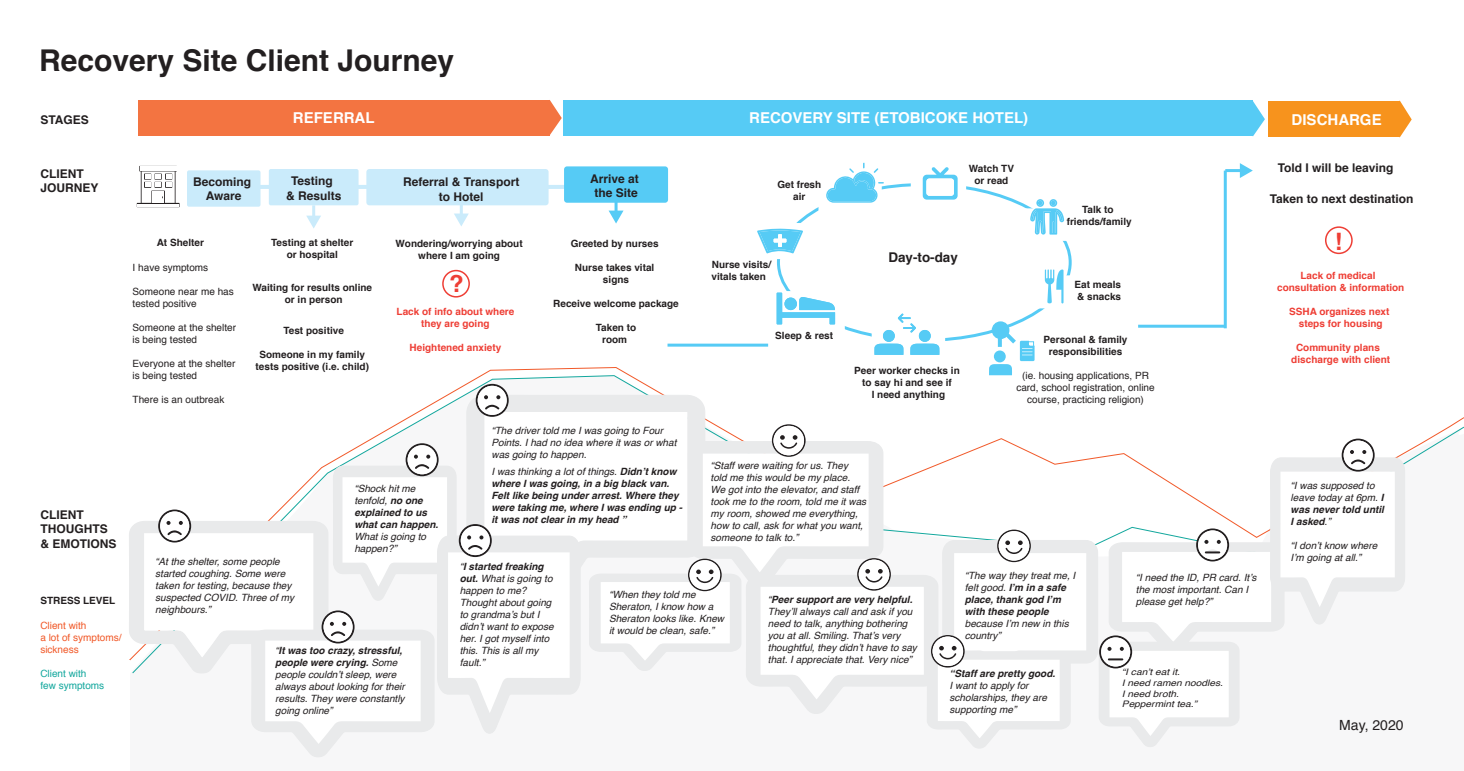
<style>
.page{position:relative;width:1464px;height:771px;background:#fff}
.page>*{position:absolute;margin:0;border:0;box-sizing:border-box;transform-origin:0 0}
.t1{font:700 30px "Helvetica";color:#231f20}
.t2{font:700 24px "Helvetica";color:#ee3e35}
.t3{font:700 22px "Helvetica";color:#f2f3f4}
.t4{font:700 15px "Helvetica";color:#fff}
.t5{font:14px "Helvetica";color:#231f20}
.t6{font:700 13.4px "Helvetica";color:#231f20}
.t7{font:700 12px/14.4px "Helvetica";color:#231f20;text-align:center}
.t8{font:italic 10px/12px "Helvetica";color:#231f20}
.t9{font:700 10px/12px "Helvetica";color:#231f20;text-align:center}
.t10{font:italic 700 10px/12px "Helvetica";color:#231f20}
.t11{font:10px/12px "Helvetica";color:#231f20}
.t12{font:700 10px/12px "Helvetica";color:#ee3e35;text-align:center}
.t13{font:10px/12px "Helvetica";color:#f15929}
.t14{font:10px/12px "Helvetica";color:#12a79d}
.t15{font:italic 9px/10.8px "Helvetica";color:#231f20;scale:1.13 1}
.s1{font-weight:400}
.s2{font-weight:700}
</style>
<div class="page">
<div style="left:187px;top:170px;width:73px;height:37px;background:#caebfb;border-radius:2px"></div>
<hr style="left:249px;top:185px;width:416px;height:4px;background:#caebfb">
<div style="left:564px;top:166px;width:104px;height:37px;background:#56cbf5;border-radius:3px"></div>
<div style="left:269px;top:169px;width:90px;height:36px;background:#caebfb;border-radius:2px"></div>
<div style="left:366px;top:169px;width:183px;height:36px;background:#caebfb;border-radius:3px"></div>
<div style="left:139px;top:100px;width:411px;height:35px;background:#f37441"></div>
<div style="left:563px;top:100px;width:690px;height:35px;background:#56cbf5"></div>
<svg style="left:137px;top:166px;width:43px;height:41px"></svg>
<svg style="left:550px;top:100px;width:12px;height:35px"></svg>
<div style="left:1268px;top:101px;width:132px;height:36px;background:#f7931d"></div>
<svg style="left:1399px;top:100px;width:13px;height:38px"></svg>
<svg style="left:1253px;top:101px;width:12px;height:35px"></svg>
<hr style="left:667px;top:344px;width:101px;height:3px;background:#56cbf5">
<hr style="left:1138px;top:325px;width:87px;height:3px;background:#56cbf5">
<svg style="left:826px;top:163px;width:58px;height:40px"></svg>
<svg style="left:874px;top:313px;width:65px;height:42px"></svg>
<svg style="left:1045px;top:269px;width:18px;height:35px"></svg>
<svg style="left:923px;top:167px;width:35px;height:33px"></svg>
<svg style="left:1030px;top:199px;width:34px;height:36px"></svg>
<svg style="left:777px;top:293px;width:58px;height:31px"></svg>
<div style="left:784px;top:297px;width:13px;height:13px;background:#56cbf5;border-radius:50%"></div>
<div style="left:1325px;top:226px;width:28px;height:28px;border:2px solid #ee3e35;border-radius:50%"></div>
<div style="left:442px;top:270px;width:28px;height:27px;border:2px solid #ee3e35;border-radius:50%"></div>
<svg style="left:129px;top:384px;width:1276px;height:374px"></svg>
<hr style="left:1224px;top:171px;width:3px;height:157px;background:#56cbf5">
<svg style="left:757px;top:229px;width:46px;height:24px"></svg>
<div style="left:992px;top:321px;width:17px;height:18px;background:#56cbf5;border-radius:50%"></div>
<svg style="left:989px;top:327px;width:45px;height:48px"></svg>
<svg style="left:306px;top:205px;width:15px;height:24px"></svg>
<svg style="left:454px;top:205px;width:15px;height:21px"></svg>
<svg style="left:609px;top:202px;width:14px;height:21px"></svg>
<hr style="left:1225px;top:169px;width:17px;height:3px;background:#56cbf5">
<svg style="left:1240px;top:163px;width:13px;height:15px"></svg>
<h1 class="t1" style="left:39px;top:37px;width:417px">Recovery Site Client Journey</h1>
<p class="t7" style="left:40px;top:113px;width:50px">STAGES</p>
<h3 class="t4" style="left:749px;top:106px;width:280px">RECOVERY SITE (ETOBICOKE HOTEL)</h3>
<h3 class="t4" style="left:293px;top:106px;width:83px">REFERRAL</h3>
<p class="t7" style="left:40px;top:167px;width:60px;text-align:left">CLIENT<br>JOURNEY</p>
<p class="t7" style="left:193px;top:175px;width:60px">Becoming<br>Aware</p>
<p class="t7" style="left:286px;top:174px;width:57px">Testing<br>&amp; Results</p>
<p class="t7" style="left:403px;top:175px;width:118px">Referral &amp; Transport to Hotel</p>
<p class="t7" style="left:590px;top:171px;width:50px">Arrive at the Site</p>
<p class="t9" style="left:777px;top:178px;width:45px">Get fresh air</p>
<p class="t9" style="left:969px;top:163px;width:47px">Watch TV or read</p>
<p class="t9" style="left:1067px;top:204px;width:67px">Talk to friends/family</p>
<h3 class="t4" style="left:1292px;top:107px;width:91px">DISCHARGE</h3>
<p class="t7" style="left:1278px;top:160px;width:117px">Told I will be leaving</p>
<p class="t7" style="left:1270px;top:192px;width:145px">Taken to next destination</p>
<p class="t7" style="left:40px;top:507px;width:78px;text-align:left">CLIENT<br>THOUGHTS &amp; EMOTIONS</p>
<p class="t9" style="left:40px;top:595px;width:77px">STRESS LEVEL</p>
<p class="t13" style="left:40px;top:620px;width:83px">Client with<br>a lot of symptoms/ sickness</p>
<p class="t14" style="left:40px;top:668px;width:65px">Client with few symptoms</p>
<p class="t9" style="left:157px;top:236px;width:49px">At Shelter</p>
<p class="t11" style="left:133px;top:261px;width:77px">I have symptoms</p>
<p class="t11" style="left:133px;top:285px;width:103px">Someone near me has tested positive</p>
<p class="t11" style="left:133px;top:321px;width:105px">Someone at the shelter is being tested</p>
<p class="t11" style="left:133px;top:357px;width:104px">Everyone at the shelter is being tested</p>
<p class="t11" style="left:133px;top:393px;width:93px">There is an outbreak</p>
<p class="t9" style="left:271px;top:237px;width:84px">Testing at shelter or hospital</p>
<p class="t9" style="left:252px;top:282px;width:121px">Waiting for results online or in person</p>
<p class="t9" style="left:283px;top:325px;width:62px">Test positive</p>
<p class="t9" style="left:256px;top:349px;width:115px">Someone in my family tests positive (i.e. child)</p>
<h3 class="t3" style="left:1334px;top:222px;width:9px">!</h3>
<p class="t9" style="left:396px;top:237px;width:129px">Wondering/worrying about where I am going</p>
<h2 class="t2" style="left:1334px;top:222px;width:9px">!</h2>
<p class="t9" style="left:571px;top:237px;width:89px">Greeted by nurses</p>
<p class="t9" style="left:575px;top:261px;width:81px">Nurse takes vital signs</p>
<p class="t9" style="left:553px;top:297px;width:127px">Receive welcome package</p>
<p class="t9" style="left:596px;top:321px;width:42px">Taken to room</p>
<h3 class="t6" style="left:888px;top:246px;width:71px">Day-to-day</h3>
<p class="t9" style="left:711px;top:259px;width:61px;text-align:left">Nurse visits/ vitals taken</p>
<p class="t12" style="left:1277px;top:269px;width:129px">Lack of medical consultation &amp; information</p>
<p class="t12" style="left:1289px;top:305px;width:102px">SSHA organizes next steps for housing</p>
<p class="t12" style="left:1291px;top:341px;width:100px">Community plans discharge with client</p>
<h3 class="t3" style="left:449px;top:266px;width:15px">?</h3>
<p class="t9" style="left:1074px;top:279px;width:48px;text-align:left">Eat meals &amp; snacks</p>
<p class="t12" style="left:397px;top:305px;width:119px">Lack of info about where they are going</p>
<p class="t12" style="left:410px;top:341px;width:93px">Heightened anxiety</p>
<p class="t9" style="left:775px;top:330px;width:59px">Sleep &amp; rest</p>
<p class="t9" style="left:1043px;top:334px;width:85px">Personal &amp; family responsibilities</p>
<p class="t11" style="left:1016px;top:370px;width:140px;text-align:center">(ie. housing applications, PR card, school registration, online course, practicing religion)</p>
<p class="t9" style="left:854px;top:364px;width:107px">Peer worker checks in to say hi and see if<br>I need anything</p>
<p class="t8" style="left:155px;top:555px;width:140px">“At the shelter, some people started coughing. Some were taken for testing, because they suspected COVID. Three of my neighbours.”</p>
<p class="t10" style="left:354px;top:483px;width:85px"><span class="s1">“Shock hit me tenfold,</span> no one explained to us what can happen.</p>
<p class="t8" style="left:354px;top:531px;width:73px">What is going to happen?”</p>
<p class="t8" style="left:275px;top:645px;width:131px">“<span class="s2">It was too crazy, stressful, people were crying.</span> Some people couldn’t sleep, were always about looking for their results. They were constantly going online”</p>
<p class="t8" style="left:491px;top:424px;width:187px">“The driver told me I was going to Four<br>Points. I had no idea where it was or what was going to happen.</p>
<p class="t10" style="left:491px;top:465px;width:192px"><span class="s1">I was thinking a lot of things.</span> Didn’t know where I was going, in a big black van.<br>Felt like being under arrest. Where they were taking me, where I was ending up - it was not clear in my head ”</p>
<p class="t8" style="left:711px;top:459px;width:157px">“Staff were waiting for us. They told me this would be my place.<br>We got into the elevator, and staff took me to the room, told me it was my room, showed me everything, how to call, ask for what you want, someone to talk to.”</p>
<p class="t8" style="left:460px;top:560px;width:95px">“<span class="s2">I started freaking out.</span> What is going to happen to me?<br>Thought about going to grandma’s but I didn’t want to expose her. I got myself into this. This is all my fault.”</p>
<p class="t8" style="left:609px;top:588px;width:117px">“When they told me<br>Sheraton, I know how a<br>Sheraton looks like. Knew it would be clean, safe.”</p>
<p class="t8" style="left:768px;top:594px;width:150px">“<span class="s2">Peer support are very helpful.<br></span>They’ll always call and ask if you need to talk, anything bothering you at all. Smiling. That’s very thoughtful, they didn’t have to say that. I appreciate that. Very nice”</p>
<p class="t10" style="left:965px;top:569px;width:112px"><span class="s1">“The way they treat me, I felt good.</span> I’m in a safe place, thank god I’m with these people</p>
<p class="t8" style="left:965px;top:617px;width:105px">because I’m new in this country”</p>
<p class="t10" style="left:950px;top:667px;width:107px">“Staff are pretty good.</p>
<p class="t8" style="left:950px;top:679px;width:99px">I want to apply for scholarships, they are supporting me”</p>
<p class="t8" style="left:1136px;top:571px;width:122px">“I need the ID, PR card. It’s the most important. Can I please get help?”</p>
<p class="t15" style="left:1122px;top:667px;width:91px">“I can’t eat it.<br>I need ramen noodles.<br>I need broth.<br>Peppermint tea.”</p>
<p class="t8" style="left:1291px;top:479px;width:95px">“I was supposed to leave today at 6pm. <span class="s2">I was never told until<br>I asked</span>.”</p>
<p class="t8" style="left:1291px;top:539px;width:88px">“I don’t know where<br>I’m going at all.”</p>
<h3 class="t5" style="left:1339px;top:715px;width:66px">May, 2020</h3>
</div>
